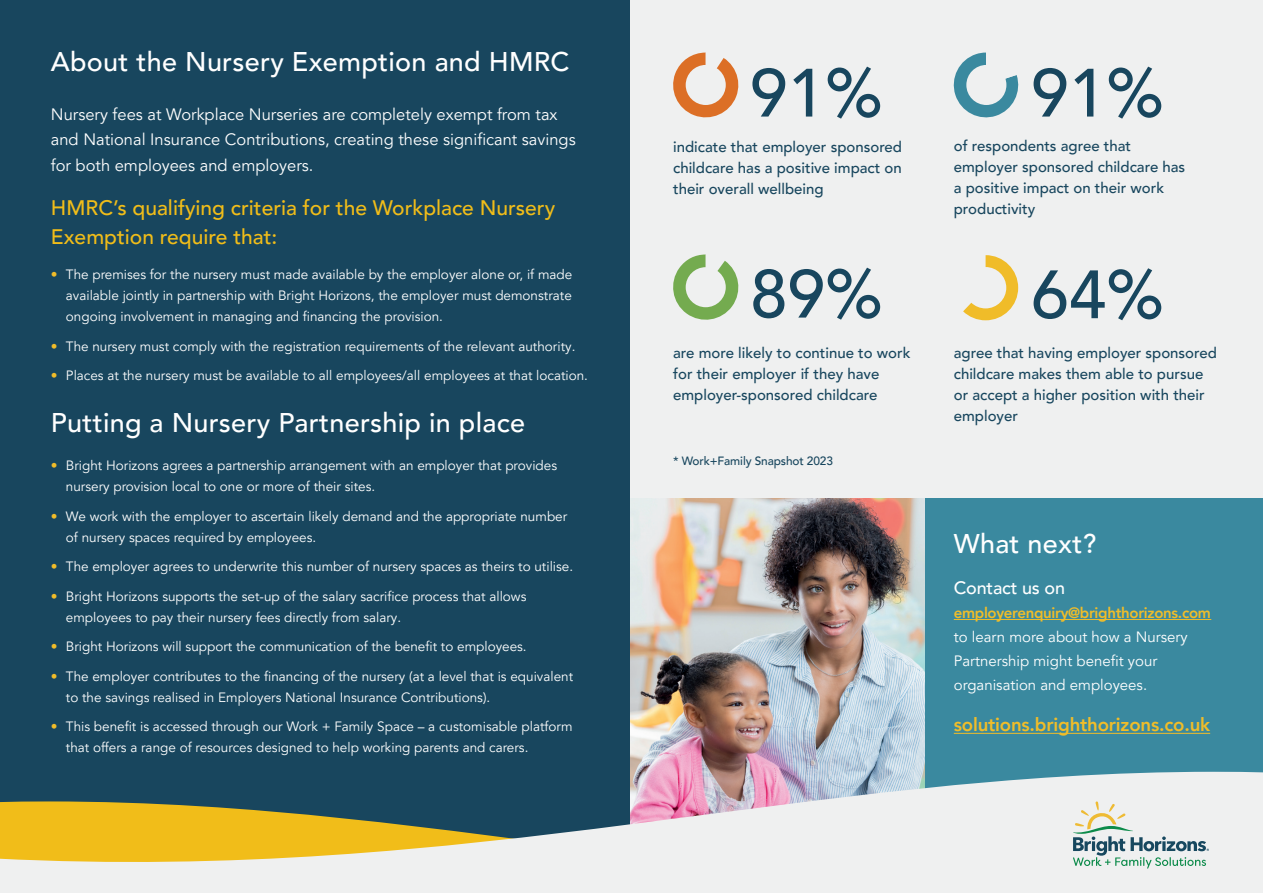
<style>
.page{position:relative;width:1263px;height:893px;background:#fff}
.page>*{position:absolute;margin:0;border:0;box-sizing:border-box;transform-origin:0 0}
.t1{font:500 67.5px "Avenir LT Pro";color:#18465e}
.t2{font:500 27px "Avenir LT Pro";letter-spacing:.01em;color:#fff}
.t3{font:500 21px/28.5px "Avenir LT Pro";color:#f1bd19}
.t4{font:800 18.6px "Avenir LT Pro";letter-spacing:-.01em;color:#f0bd29}
.t5{font:500 18px "Avenir LT Pro";letter-spacing:-.01em;color:#fff}
.t6{font:16.5px/25.5px "Avenir LT Pro";color:#fff}
.t7{font:500 15px/21px "Avenir LT Pro";color:#18465e}
.t8{font:15px/24px "Avenir LT Pro";color:#fff}
.t9{font:800 15px "Avenir LT Pro";letter-spacing:-.02em;color:#f0bd29}
.t10{font:13.5px/21px "Avenir LT Pro";color:#fff}
.t11{font:500 12px "Avenir LT Pro";letter-spacing:-.01em;color:#18465e}
.s1{color:#f0bc29}
</style>
<div class="page">
<div style="left:0;top:0;width:631px;height:893px;background:#18465e"></div>
<img style="left:631px;top:497px;width:295px;height:275px">
<div style="left:926px;top:490px;width:337px;height:321px;background:#3a899f"></div>
<svg style="left:0;top:772px;width:1263px;height:121px;fill:#eff0f0"></svg>
<svg style="left:1073px;top:801px;width:136px;height:67px"></svg>
<div style="left:631px;top:0;width:632px;height:497px;background:#eff0f0"></div>
<svg style="left:673px;top:53px;width:66px;height:65px"></svg>
<svg style="left:953px;top:53px;width:66px;height:65px"></svg>
<svg style="left:673px;top:254px;width:66px;height:66px"></svg>
<hr style="left:954px;top:619px;width:257px;height:1px;background:#f0bd29">
<hr style="left:954px;top:733px;width:256px;height:1px;background:#f0bd29">
<div style="left:686px;top:267px;width:40px;height:40px;background:#eff0f0;border-radius:50%"></div>
<div style="left:686px;top:65px;width:40px;height:40px;background:#eff0f0;border-radius:50%"></div>
<div style="left:966px;top:65px;width:40px;height:40px;background:#eff0f0;border-radius:50%"></div>
<svg style="left:963px;top:255px;width:55px;height:65px"></svg>
<h2 class="t2" style="left:51px;top:46px;width:520px">About the Nursery Exemption and HMRC</h2>
<p class="t6" style="left:51px;top:102px;width:526px">Nursery fees at Workplace Nurseries are completely exempt from tax and National Insurance Contributions, creating these significant savings for both employees and employers.</p>
<h3 class="t3" style="left:51px;top:194px;width:506px">HMRC’s qualifying criteria for the Workplace Nursery<br>Exemption require that:</h3>
<p class="t10" style="left:66px;top:264px;width:508px;text-align:justify;text-indent:-15px"><span class="s1">•</span> The premises for the nursery must made available by the employer alone or, if made available jointly in partnership with Bright Horizons, the employer must demonstrate ongoing involvement in managing and financing the provision.</p>
<p class="t10" style="left:51px;top:336px;width:526px"><span class="s1">•</span> The nursery must comply with the registration requirements of the relevant authority.</p>
<p class="t10" style="left:51px;top:365px;width:539px"><span class="s1">•</span> Places at the nursery must be available to all employees/all employees at that location.</p>
<h2 class="t2" style="left:51px;top:407px;width:476px">Putting a Nursery Partnership in place</h2>
<p class="t10" style="left:66px;top:455px;width:493px;text-indent:-15px"><span class="s1">•</span> Bright Horizons agrees a partnership arrangement with an employer that provides nursery provision local to one or more of their sites.</p>
<p class="t10" style="left:66px;top:506px;width:503px;text-indent:-15px"><span class="s1">•</span> We work with the employer to ascertain likely demand and the appropriate number of nursery spaces required by employees.</p>
<p class="t10" style="left:51px;top:556px;width:524px"><span class="s1">•</span> The employer agrees to underwrite this number of nursery spaces as theirs to utilise.</p>
<p class="t10" style="left:66px;top:586px;width:462px;text-indent:-15px"><span class="s1">•</span> Bright Horizons supports the set-up of the salary sacrifice process that allows employees to pay their nursery fees directly from salary.</p>
<p class="t10" style="left:51px;top:636px;width:477px"><span class="s1">•</span> Bright Horizons will support the communication of the benefit to employees.</p>
<p class="t10" style="left:66px;top:666px;width:509px;text-indent:-15px"><span class="s1">•</span> The employer contributes to the financing of the nursery (at a level that is equivalent to the savings realised in Employers National Insurance Contributions).</p>
<p class="t10" style="left:66px;top:716px;width:508px;text-indent:-15px"><span class="s1">•</span> This benefit is accessed through our Work + Family Space – a customisable platform that offers a range of resources designed to help working parents and carers.</p>
<h1 class="t1" style="left:750px;top:53px;width:134px">91%</h1>
<h1 class="t1" style="left:1031px;top:53px;width:134px">91%</h1>
<p class="t7" style="left:673px;top:136px;width:230px;text-align:justify">indicate that employer sponsored childcare has a positive impact on their overall wellbeing</p>
<p class="t7" style="left:954px;top:135px;width:233px">of respondents agree that employer sponsored childcare has a positive impact on their work productivity</p>
<h1 class="t1" style="left:750px;top:254px;width:134px">89%</h1>
<h1 class="t1" style="left:1031px;top:255px;width:134px">64%</h1>
<p class="t7" style="left:673px;top:343px;width:239px">are more likely to continue to work for their employer if they have employer-sponsored childcare</p>
<p class="t7" style="left:954px;top:343px;width:265px">agree that having employer sponsored childcare makes them able to pursue or accept a higher position with their employer</p>
<p class="t11" style="left:673px;top:453px;width:161px">* Work+Family Snapshot 2023</p>
<h2 class="t2" style="left:954px;top:528px;width:144px">What next?</h2>
<h3 class="t5" style="left:954px;top:577px;width:113px">Contact us on</h3>
<p class="t9" style="left:954px;top:604px;width:259px">employerenquiry@brighthorizons.com</p>
<p class="t8" style="left:954px;top:625px;width:235px">to learn more about how a Nursery<br>Partnership might benefit your organisation and employees.</p>
<h3 class="t4" style="left:954px;top:714px;width:258px">solutions.brighthorizons.co.uk</h3>
</div>
